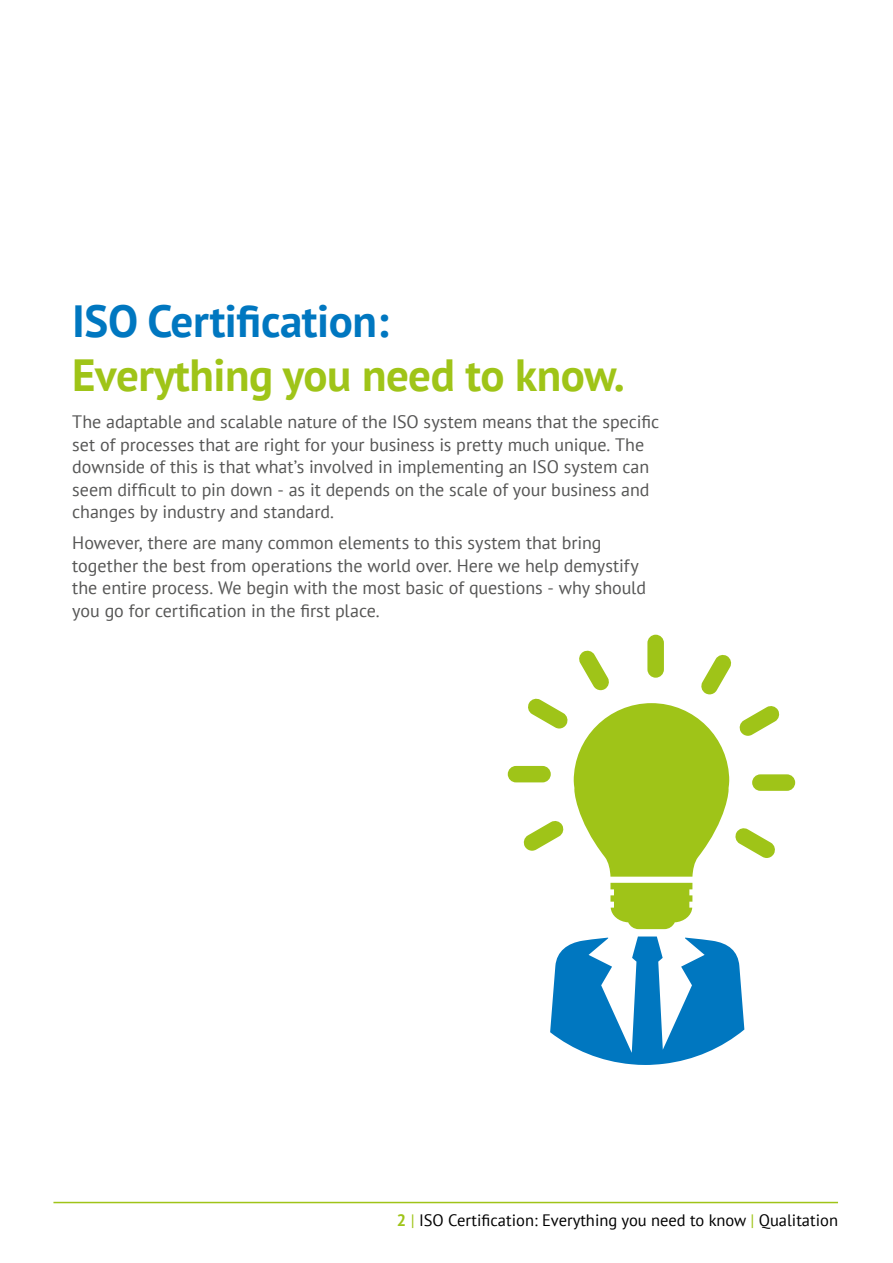
<style>
.page{position:relative;width:893px;height:1263px;background:#fff}
.page>*{position:absolute;margin:0;border:0;box-sizing:border-box;transform-origin:0 0}
.t1{font:700 45px "PT Sans";letter-spacing:-.01em;color:#9fc418}
.t2{font:700 45px "PT Sans";letter-spacing:-.01em;color:#0077c0}
.t3{font:18px/22.5px "PT Sans";letter-spacing:-.005em;color:#565655}
.t4{font:16.5px "PT Sans";color:#000}
.s1{font-weight:700;color:#9fc418}
.s2{color:#9fc418}
</style>
<div class="page">
<hr style="left:53px;top:1202px;width:785px;height:1px;background:#9fc418">
<svg style="left:610px;top:883px;width:82px;height:46px;background:#abcb36"></svg>
<svg style="left:550px;top:936px;width:194px;height:129px"></svg>
<div style="left:647px;top:635px;width:17px;height:43px;background:#9fc418;border-radius:8px"></div>
<div style="left:508px;top:766px;width:43px;height:16px;background:#9fc418;border-radius:8px"></div>
<div style="left:752px;top:774px;width:43px;height:17px;background:#9fc418;border-radius:8px"></div>
<svg style="left:523px;top:649px;width:257px;height:228px"></svg>
<h1 class="t2" style="left:72px;top:291px;width:318px">ISO Certification:</h1>
<h1 class="t1" style="left:72px;top:345px;width:554px">Everything you need to know.</h1>
<p class="t3" style="left:72px;top:410px;width:588px">The adaptable and scalable nature of the ISO system means that the specific set of processes that are right for your business is pretty much unique. The downside of this is that what’s involved in implementing an ISO system can seem difficult to pin down - as it depends on the scale of your business and changes by industry and standard.</p>
<p class="t3" style="left:72px;top:531px;width:575px">However, there are many common elements to this system that bring together the best from operations the world over. Here we help demystify the entire process. We begin with the most basic of questions - why should you go for certification in the first place.</p>
<p class="t4" style="left:397px;top:1209px;width:443px"><span class="s1">2</span> <span class="s2">|</span> ISO Certification: Everything you need to know <span class="s2">|</span> Qualitation</p>
</div>
